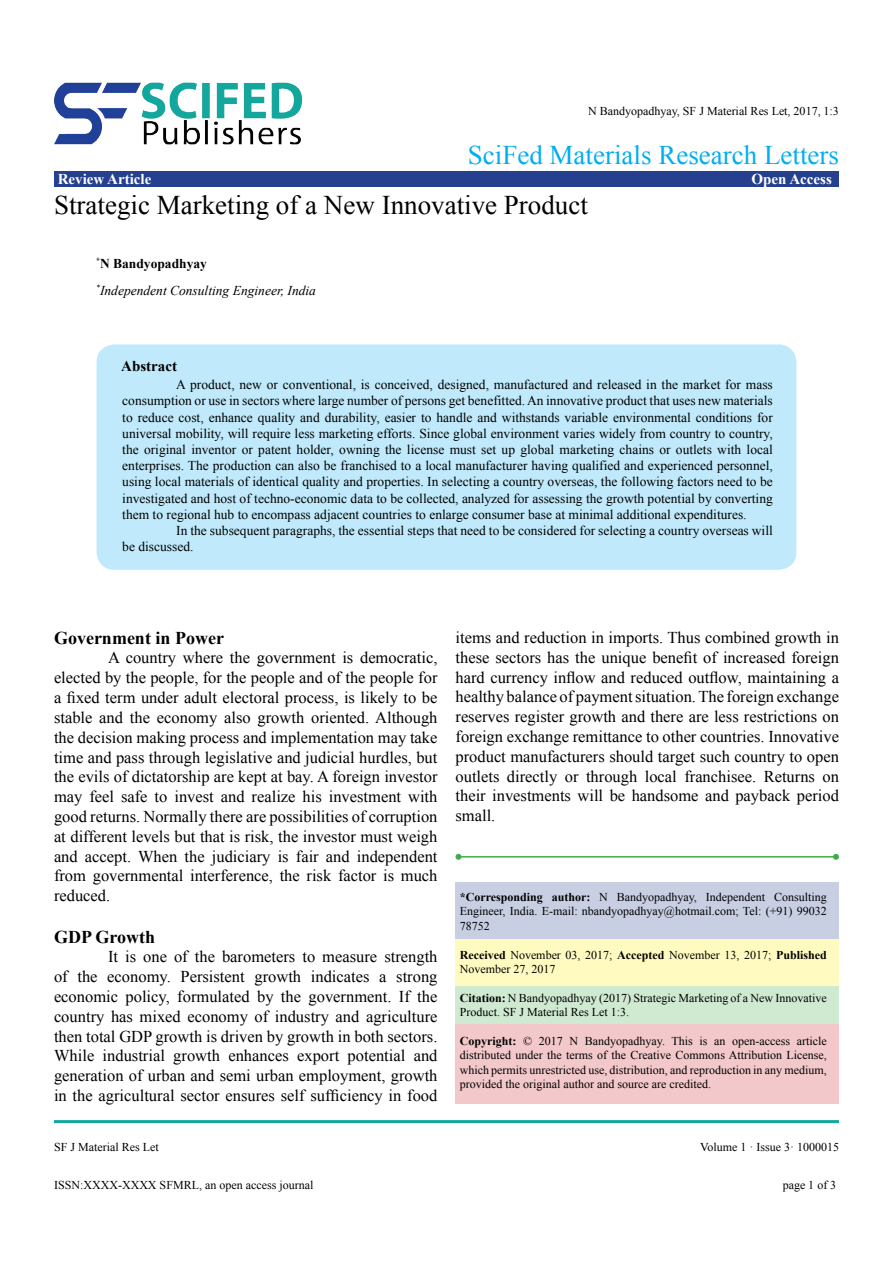
<style>
.page{position:relative;width:893px;height:1263px;background:#fff}
.page>*{position:absolute;margin:0;border:0;box-sizing:border-box;transform-origin:0 0}
.t1{font:27px "Times New Roman";color:#000}
.t2{font:27px "Times New Roman";color:#00aeef}
.t3{font:700 18px "Times New Roman";color:#000}
.t4{font:16.5px/19.8px "Times New Roman";color:#000;text-align:right}
.t5{font:700 15px "Times New Roman";color:#fff}
.t6{font:700 15px "Times New Roman";color:#000}
.t7{font:13.5px "Times New Roman";color:#000}
.t8{font:italic 13.5px "Times New Roman";color:#000}
.t9{font:700 13.5px "Times New Roman";color:#000}
.t10{font:12px/14.4px "Times New Roman";color:#000}
.t11{font:700 12px "Times New Roman";color:#000}
.t12{font:italic 7.8px "Times New Roman";color:#000}
.s1{font-weight:700}
</style>
<div class="page">
<hr style="left:54px;top:1120px;width:785px;height:3px;background:#13a89e">
<div style="left:54px;top:171px;width:785px;height:16px;background:#25408f"></div>
<img style="left:54px;top:82px;width:249px;height:63px">
<div style="left:97px;top:344px;width:699px;height:226px;background:#c0eafb;border-radius:18px"></div>
<hr style="left:458px;top:856px;width:378px;height:1px;background:#41ad49">
<svg style="left:455px;top:854px;width:6px;height:6px"></svg>
<svg style="left:833px;top:854px;width:6px;height:6px"></svg>
<div style="left:455px;top:882px;width:384px;height:57px;background:#c9cfe3"></div>
<div style="left:455px;top:939px;width:384px;height:47px;background:#fffbc0"></div>
<div style="left:455px;top:986px;width:384px;height:38px;background:#d0ead2"></div>
<div style="left:455px;top:1024px;width:384px;height:80px;background:#f3c8ca"></div>
<p class="t10" style="left:588px;top:103px;width:252px">N Bandyopadhyay, SF J Material Res Let, 2017, 1:3</p>
<p class="t5" style="left:58px;top:169px;width:95px">Review Article</p>
<h1 class="t2" style="left:468px;top:137px;width:373px">SciFed Materials Research Letters</h1>
<p class="t5" style="left:751px;top:169px;width:82px">Open Access</p>
<h1 class="t1" style="left:54px;top:187px;width:535px">Strategic Marketing of a New Innovative Product</h1>
<p class="t9" style="left:96px;top:254px;width:112px"><sup>*</sup> Bandyopadhyay</p>
<p class="t9" style="left:100px;top:254px;width:11px">N</p>
<p class="t12" style="left:96px;top:282px;width:5px">*</p>
<p class="t8" style="left:100px;top:281px;width:217px">Independent Consulting Engineer, India</p>
<p class="t6" style="left:121px;top:356px;width:57px">Abstract</p>
<p class="t7" style="left:176px;top:375px;width:598px">A product, new or conventional, is conceived, designed, manufactured and released in the market for mass</p>
<p class="t7" style="left:122px;top:392px;width:652px">consumption or use in sectors where large number of persons get benefitted.An innovative product that uses new materials</p>
<p class="t7" style="left:122px;top:408px;width:652px">to reduce cost, enhance quality and durability, easier to handle and withstands variable environmental conditions for</p>
<p class="t7" style="left:122px;top:424px;width:652px">universal mobility, will require less marketing efforts. Since global environment varies widely from country to country,</p>
<p class="t7" style="left:122px;top:440px;width:652px">the original inventor or patent holder, owning the license must set up global marketing chains or outlets with local</p>
<p class="t7" style="left:122px;top:456px;width:652px">enterprises. The production can also be franchised to a local manufacturer having qualified and experienced personnel,</p>
<p class="t7" style="left:122px;top:473px;width:652px">using local materials of identical quality and properties In. selecting a country overseas, the following factors need to be</p>
<p class="t7" style="left:122px;top:489px;width:652px">investigated and host of techno-economic data to be collected, analyzed for assessing the growth potential by converting</p>
<p class="t7" style="left:122px;top:505px;width:626px">them to regional hub to encompass adjacent countries to enlarge consumer base at minimal additional expenditures.</p>
<p class="t7" style="left:176px;top:521px;width:598px">In the subsequent paragraphs, the essential steps that need to be considered for selecting a country overseas will</p>
<p class="t7" style="left:122px;top:537px;width:73px">be discussed.</p>
<p class="t3" style="left:54px;top:625px;width:171px">Government in Power</p>
<p class="t4" style="left:54px;top:648px;width:385px;text-align:justify;text-indent:54px">A country where the government is democratic, elected by the people, for the people and of the people for a fixed term under adult electoral process, is likely to be stable and the economy also growth oriented. Although the decision making process and implementation may take time and pass through legislative and judicial hurdles, but the evils of dictatorship are kept at bay A. foreign investor may feel safe to invest and realize his investment with good returns. Normally there are possibilities of corruption at different levels but that is risk, the investor must weigh and accept. When the judiciary is fair and independent from governmental interference, the risk factor is much reduced.</p>
<p class="t3" style="left:54px;top:924px;width:103px">GDP Growth</p>
<p class="t4" style="left:108px;top:947px;width:331px">It is one of the barometers to measure strength strong</p>
<p class="t4" style="left:77px;top:966px;width:22px">the</p>
<p class="t4" style="left:181px;top:966px;width:66px">Persistent</p>
<p class="t4" style="left:254px;top:966px;width:48px">growth</p>
<p class="t4" style="left:311px;top:966px;width:60px">indicates</p>
<p class="t4" style="left:54px;top:966px;width:15px">of</p>
<p class="t4" style="left:54px;top:986px;width:385px">economic policy, formulated by the government. If the</p>
<p class="t4" style="left:54px;top:1006px;width:385px">country has mixed economy of industry and agriculture</p>
<p class="t4" style="left:54px;top:1026px;width:385px">then total GDP growth is driven by growth in both sectors.</p>
<p class="t4" style="left:414px;top:1046px;width:25px">and</p>
<p class="t4" style="left:107px;top:966px;width:65px">economy.</p>
<p class="t4" style="left:379px;top:966px;width:9px">a</p>
<p class="t4" style="left:54px;top:1046px;width:385px;text-align:left">While<br>generation of urban and semi urban employment, growth in the agricultural sector ensures self sufficiency in food</p>
<p class="t4" style="left:103px;top:1046px;width:64px">industrial</p>
<p class="t4" style="left:173px;top:1046px;width:48px">growth</p>
<p class="t4" style="left:228px;top:1046px;width:62px">enhances</p>
<p class="t4" style="left:348px;top:1046px;width:59px">potential</p>
<p class="t4" style="left:297px;top:1046px;width:44px">export</p>
<p class="t10" style="left:54px;top:1140px;width:106px">SF J Material Res Let</p>
<p class="t10" style="left:54px;top:1177px;width:261px">ISSN:xxxx-xxxx SFMRL, an open access journal</p>
<p class="t4" style="left:455px;top:627px;width:385px">items and reduction in imports. Thus combined growth in these sectors has the unique benefit of increased foreign hard currency inflow and reduced outflow, maintaining a healthybalanceofpaymentsituation.Theforeignexchange reserves register growth and there are less restrictions on foreign exchange remittance to other countries. Innovative product manufacturers should target such country to open on</p>
<p class="t4" style="left:455px;top:766px;width:385px;text-align:left">outlets<br>their investments will be handsome and payback period small.</p>
<p class="t4" style="left:507px;top:766px;width:52px">directly</p>
<p class="t4" style="left:586px;top:766px;width:53px">through</p>
<p class="t4" style="left:645px;top:766px;width:34px">local</p>
<p class="t4" style="left:684px;top:766px;width:73px">franchisee.</p>
<p class="t4" style="left:764px;top:766px;width:53px">Returns</p>
<p class="t4" style="left:565px;top:766px;width:15px">or</p>
<p class="t10" style="left:617px;top:889px;width:82px">Bandyopadhyay,</p>
<p class="t10" style="left:706px;top:889px;width:61px">Independent</p>
<p class="t10" style="left:774px;top:889px;width:54px">Consulting</p>
<p class="t11" style="left:460px;top:888px;width:85px">*Corresponding</p>
<p class="t10" style="left:460px;top:904px;width:368px">Engineer, India E. -mail: nbandyopadhyay@hotmail.com; Tel ): +91( 99032<br>78752</p>
<p class="t10" style="left:460px;top:947px;width:369px"><span class="s1">Received</span> November 03, 2017; <span class="s1">Accepted</span> November 13, 2017; <span class="s1">Published<br></span>November 27, 2017</p>
<p class="t10" style="left:460px;top:990px;width:368px"><span class="s1">Citation</span> N<span class="s1">:</span> Bandyopadhyay (2017) Strategic Marketing of a New Innovative<br>Product. SF J Material Res Let 1:3.</p>
<p class="t10" style="left:797px;top:1033px;width:31px">article</p>
<p class="t11" style="left:552px;top:888px;width:40px">author:</p>
<p class="t10" style="left:599px;top:889px;width:10px">N</p>
<p class="t10" style="left:585px;top:1033px;width:82px">Bandyopadhyay.</p>
<p class="t10" style="left:671px;top:1033px;width:23px">This</p>
<p class="t10" style="left:699px;top:1033px;width:10px">is</p>
<p class="t11" style="left:460px;top:1032px;width:58px">Copyright:</p>
<p class="t10" style="left:460px;top:1048px;width:369px;text-align:justify">distributed under the terms of the Creative Commons Attribution License, which permits unrestricted use, distribution, and reproduction in any medium, provided the original author and source are credited.</p>
<p class="t10" style="left:523px;top:1033px;width:11px">©</p>
<p class="t10" style="left:539px;top:1033px;width:25px">2017</p>
<p class="t10" style="left:569px;top:1033px;width:10px">N</p>
<p class="t10" style="left:732px;top:1033px;width:59px">open-access</p>
<p class="t10" style="left:714px;top:1033px;width:13px">an</p>
<p class="t10" style="left:700px;top:1140px;width:140px">Volume 1 · Issue ·3 1000015</p>
<p class="t10" style="left:783px;top:1177px;width:55px">page 1 of 3</p>
</div>
